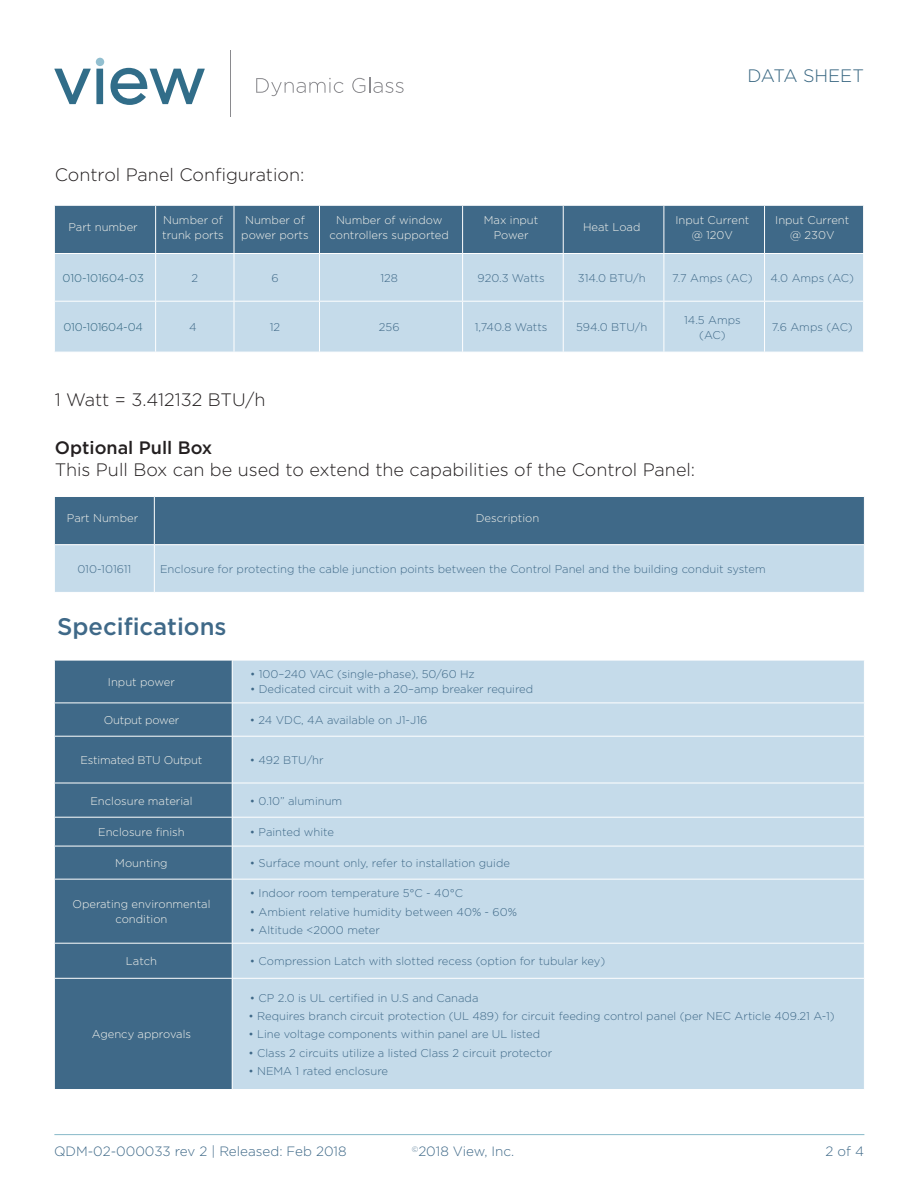
<style>
.page{position:relative;width:918px;height:1188px;background:#fff}
.page>*{position:absolute;margin:0;border:0;box-sizing:border-box;transform-origin:0 0}
.Paragraph_Header{font:500 24px "Gotham";color:#3f6988}
.Bullets{font:300 18px "Gotham";color:#231f20}
.Bullets-2{font:500 18px "Gotham";color:#231f20}
.t1{font:300 18px "Gotham";color:#366580}
.t2{font:300 13.5px "Gotham";color:#3f6988}
.Chart-DeepBlue_page2{font:300 11.25px/15px "Gotham";color:#3f6988;text-align:center}
.Chart_DeepBlue_book{font:300 11.25px/15px "Gotham";color:#f3f3ed;text-align:center}
.Chart_DeepBlue_book-2{font:300 11.25px "Gotham";letter-spacing:-.02em;color:#f3f3ed}
.Chart_DeepBlue_book-3{font:300 11.25px "Gotham";letter-spacing:-.015em;color:#30647f}
.t3{font:300 7.8px "Gotham";color:#3f6988}
</style>
<div class="page">
<hr style="left:54px;top:1134px;width:810px;height:1px;background:#94c0ce">
<hr style="left:230px;top:50px;width:1px;height:67px;background:#8a8a8e">
<svg style="left:256px;top:78px;width:88px;height:18px"></svg>
<svg style="left:352px;top:77px;width:52px;height:16px"></svg>
<svg style="left:54px;top:69px;width:37px;height:35px"></svg>
<div style="left:96px;top:69px;width:7px;height:35px;background:#316d89"></div>
<svg style="left:110px;top:68px;width:95px;height:37px"></svg>
<div style="left:96px;top:58px;width:8px;height:8px;background:#92bfd0;border-radius:50%"></div>
<div style="left:55px;top:206px;width:808px;height:47px;background:#3f6988"></div>
<div style="left:55px;top:254px;width:808px;height:98px;background:#c5dbea"></div>
<hr style="left:234px;top:206px;width:1px;height:47px;background:#fff">
<hr style="left:319px;top:206px;width:1px;height:47px;background:#fff">
<hr style="left:462px;top:206px;width:1px;height:47px;background:#fff">
<hr style="left:563px;top:206px;width:1px;height:47px;background:#fff">
<hr style="left:664px;top:206px;width:1px;height:47px;background:#fff">
<hr style="left:764px;top:206px;width:1px;height:47px;background:#fff">
<hr style="left:234px;top:302px;width:1px;height:50px;background:#fff">
<hr style="left:319px;top:302px;width:1px;height:50px;background:#fff">
<hr style="left:462px;top:302px;width:1px;height:50px;background:#fff">
<hr style="left:563px;top:302px;width:1px;height:50px;background:#fff">
<hr style="left:664px;top:302px;width:1px;height:50px;background:#fff">
<hr style="left:764px;top:302px;width:1px;height:50px;background:#fff">
<hr style="left:155px;top:254px;width:1px;height:47px;background:#fff">
<hr style="left:234px;top:254px;width:1px;height:47px;background:#fff">
<hr style="left:319px;top:254px;width:1px;height:47px;background:#fff">
<hr style="left:462px;top:254px;width:1px;height:47px;background:#fff">
<hr style="left:563px;top:254px;width:1px;height:47px;background:#fff">
<hr style="left:664px;top:254px;width:1px;height:47px;background:#fff">
<hr style="left:764px;top:254px;width:1px;height:47px;background:#fff">
<hr style="left:156px;top:301px;width:78px;height:1px;background:#fff">
<hr style="left:234px;top:301px;width:86px;height:1px;background:#fff">
<hr style="left:320px;top:301px;width:143px;height:1px;background:#fff">
<hr style="left:463px;top:301px;width:100px;height:1px;background:#fff">
<hr style="left:563px;top:301px;width:101px;height:1px;background:#fff">
<hr style="left:664px;top:301px;width:101px;height:1px;background:#fff">
<hr style="left:765px;top:301px;width:99px;height:1px;background:#fff">
<hr style="left:155px;top:206px;width:1px;height:47px;background:#fff">
<hr style="left:54px;top:301px;width:102px;height:1px;background:#fff">
<hr style="left:155px;top:302px;width:1px;height:50px;background:#fff">
<div style="left:55px;top:661px;width:177px;height:428px;background:#3f6988"></div>
<div style="left:233px;top:661px;width:631px;height:428px;background:#c5dbea"></div>
<hr style="left:54px;top:736px;width:178px;height:1px;background:#fff">
<hr style="left:232px;top:736px;width:633px;height:1px;background:#fff">
<hr style="left:54px;top:783px;width:178px;height:1px;background:#fff">
<hr style="left:232px;top:783px;width:633px;height:1px;background:#fff">
<hr style="left:54px;top:817px;width:178px;height:1px;background:#fff">
<hr style="left:232px;top:817px;width:633px;height:1px;background:#fff">
<hr style="left:54px;top:846px;width:178px;height:1px;background:#fff">
<hr style="left:232px;top:846px;width:633px;height:1px;background:#fff">
<hr style="left:54px;top:879px;width:178px;height:1px;background:#fff">
<hr style="left:232px;top:879px;width:633px;height:1px;background:#fff">
<hr style="left:54px;top:943px;width:178px;height:1px;background:#fff">
<hr style="left:232px;top:943px;width:633px;height:1px;background:#fff">
<hr style="left:54px;top:978px;width:178px;height:1px;background:#fff">
<hr style="left:232px;top:978px;width:633px;height:1px;background:#fff">
<svg style="left:232px;top:818px;width:1px;height:28px"></svg>
<hr style="left:232px;top:703px;width:633px;height:1px;background:#fff">
<hr style="left:54px;top:703px;width:178px;height:1px;background:#fff">
<svg style="left:54px;top:818px;width:1px;height:28px"></svg>
<svg style="left:55px;top:497px;width:809px;height:95px;background:#82a2b9"></svg>
<hr style="left:154px;top:497px;width:1px;height:47px;background:#fff">
<hr style="left:54px;top:544px;width:100px;height:1px;background:#fff">
<hr style="left:154px;top:544px;width:711px;height:1px;background:#fff">
<hr style="left:154px;top:545px;width:1px;height:47px;background:#fff">
<p class="Bullets" style="left:55px;top:164px;width:251px">Control Panel Configuration:</p>
<h2 class="t1" style="left:747px;top:65px;width:118px">DATA SHEET</h2>
<p class="Chart_DeepBlue_book" style="left:69px;top:219px;width:71px">Part number</p>
<p class="Chart_DeepBlue_book" style="left:162px;top:212px;width:63px;text-align:left">Number of trunk ports</p>
<p class="Chart_DeepBlue_book" style="left:241px;top:212px;width:69px">Number of power ports</p>
<p class="Chart_DeepBlue_book" style="left:330px;top:212px;width:121px">Number of window controllers supported</p>
<p class="Chart_DeepBlue_book" style="left:484px;top:212px;width:56px">Max input<br>Power</p>
<p class="Chart_DeepBlue_book" style="left:583px;top:219px;width:59px">Heat Load</p>
<p class="Chart_DeepBlue_book" style="left:675px;top:212px;width:76px">Input Current @ 120V</p>
<p class="Chart_DeepBlue_book" style="left:775px;top:212px;width:76px">Input Current @ 230V</p>
<p class="Chart_DeepBlue_book-3" style="left:62px;top:271px;width:83px">010-101604-03</p>
<p class="Chart-DeepBlue_page2" style="left:191px;top:270px;width:8px">2</p>
<p class="Chart-DeepBlue_page2" style="left:271px;top:270px;width:9px">6</p>
<p class="Chart-DeepBlue_page2" style="left:381px;top:270px;width:19px">128</p>
<p class="Chart-DeepBlue_page2" style="left:478px;top:270px;width:68px">920.3 Watts</p>
<p class="Chart-DeepBlue_page2" style="left:578px;top:270px;width:69px">314.0 BTU/h</p>
<p class="Chart-DeepBlue_page2" style="left:672px;top:270px;width:82px">7.7 Amps (AC)</p>
<p class="Chart-DeepBlue_page2" style="left:770px;top:270px;width:85px">4.0 Amps (AC)</p>
<p class="Chart_DeepBlue_book-3" style="left:63px;top:320px;width:81px">010-101604-04</p>
<p class="Chart-DeepBlue_page2" style="left:189px;top:319px;width:9px">4</p>
<p class="Chart-DeepBlue_page2" style="left:270px;top:319px;width:12px">12</p>
<p class="Chart-DeepBlue_page2" style="left:379px;top:319px;width:22px">256</p>
<p class="Chart-DeepBlue_page2" style="left:475px;top:319px;width:74px">1,740.8 Watts</p>
<p class="Chart-DeepBlue_page2" style="left:576px;top:319px;width:73px">594.0 BTU/h</p>
<p class="Chart-DeepBlue_page2" style="left:684px;top:312px;width:58px">14.5 Amps (AC)</p>
<p class="Chart-DeepBlue_page2" style="left:772px;top:319px;width:83px">7.6 Amps (AC)</p>
<p class="Bullets" style="left:55px;top:388px;width:212px">1 Watt = 3.412132 BTU/h</p>
<p class="Bullets-2" style="left:55px;top:436px;width:159px">Optional Pull Box</p>
<p class="Bullets" style="left:55px;top:459px;width:642px">This Pull Box can be used to extend the capabilities of the Control Panel:</p>
<p class="Chart_DeepBlue_book" style="left:67px;top:510px;width:73px">Part Number</p>
<p class="Chart_DeepBlue_book" style="left:476px;top:510px;width:65px">Description</p>
<p class="Chart-DeepBlue_page2" style="left:77px;top:561px;width:55px">010-101611</p>
<p class="Chart-DeepBlue_page2" style="left:160px;top:561px;width:607px">Enclosure for protecting the cable junction points between the Control Panel and the building conduit system</p>
<p class="Paragraph_Header" style="left:57px;top:611px;width:171px">Specifications</p>
<p class="Chart_DeepBlue_book" style="left:108px;top:674px;width:68px">Input power</p>
<p class="Chart-DeepBlue_page2" style="left:250px;top:667px;width:226px">• 100–240 VAC (single-phase), 50/60 Hz</p>
<p class="Chart-DeepBlue_page2" style="left:250px;top:682px;width:285px">• Dedicated circuit with a 20–amp breaker required</p>
<p class="Chart_DeepBlue_book-2" style="left:104px;top:713px;width:77px">Output power</p>
<p class="Chart-DeepBlue_page2" style="left:250px;top:712px;width:179px">• 24 VDC, 4A available on J1-J16</p>
<p class="Chart_DeepBlue_book-2" style="left:81px;top:753px;width:123px">Estimated BTU Output</p>
<p class="Chart-DeepBlue_page2" style="left:250px;top:752px;width:75px">• 492 BTU/hr</p>
<p class="Chart_DeepBlue_book" style="left:90px;top:793px;width:104px">Enclosure material</p>
<p class="Chart-DeepBlue_page2" style="left:250px;top:793px;width:94px">• 0.10” aluminum</p>
<p class="Chart_DeepBlue_book" style="left:98px;top:824px;width:88px">Enclosure finish</p>
<p class="Chart-DeepBlue_page2" style="left:250px;top:824px;width:86px">• Painted white</p>
<p class="Chart_DeepBlue_book" style="left:115px;top:855px;width:54px">Mounting</p>
<p class="Chart-DeepBlue_page2" style="left:250px;top:855px;width:262px">• Surface mount only, refer to installation guide</p>
<p class="Chart_DeepBlue_book" style="left:72px;top:896px;width:140px">Operating environmental condition</p>
<p class="Chart-DeepBlue_page2" style="left:250px;top:886px;width:215px">• Indoor room temperature 5°C - 40°C</p>
<p class="Chart-DeepBlue_page2" style="left:250px;top:904px;width:269px">• Ambient relative humidity between 40% - 60%</p>
<p class="Chart-DeepBlue_page2" style="left:250px;top:922px;width:132px">• Altitude &lt;2000 meter</p>
<p class="Chart_DeepBlue_book" style="left:126px;top:953px;width:33px">Latch</p>
<p class="Chart-DeepBlue_page2" style="left:250px;top:953px;width:357px">• Compression Latch with slotted recess (option for tubular key)</p>
<p class="Chart_DeepBlue_book" style="left:92px;top:1027px;width:101px">Agency approvals</p>
<p class="Chart-DeepBlue_page2" style="left:250px;top:990px;width:230px">• CP 2.0 is UL certified in U.S and Canada</p>
<p class="Chart-DeepBlue_page2" style="left:248px;top:1008px;width:588px">• Requires branch circuit protection (UL 489) for circuit feeding control panel (per NEC Article 409.21 A-1)</p>
<p class="Chart-DeepBlue_page2" style="left:248px;top:1027px;width:293px">• Line voltage components within panel are UL listed</p>
<p class="Chart-DeepBlue_page2" style="left:248px;top:1045px;width:305px">• Class 2 circuits utilize a listed Class 2 circuit protector</p>
<p class="Chart-DeepBlue_page2" style="left:248px;top:1063px;width:141px">• NEMA 1 rated enclosure</p>
<p class="t2" style="left:54px;top:1143px;width:294px">QDM-02-000033 rev 2 | Released: Feb 2018</p>
<p class="t2" style="left:418px;top:1143px;width:97px">2018 View, Inc.</p>
<p class="t3" style="left:412px;top:1144px;width:8px">©</p>
<p class="t2" style="left:825px;top:1143px;width:40px">2 of 4</p>
</div>
